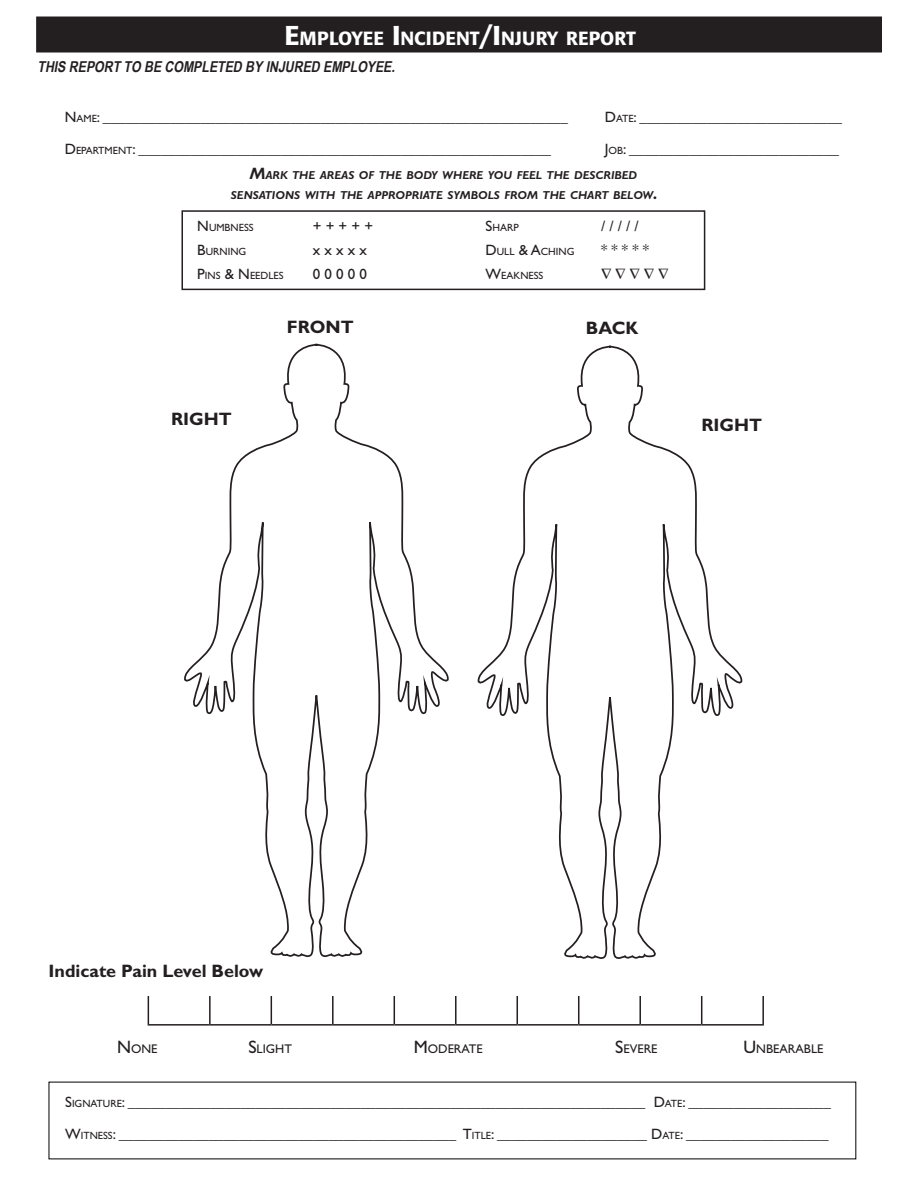
<style>
.page{position:relative;width:918px;height:1188px;background:#fff}
.page>*{position:absolute;margin:0;border:0;box-sizing:border-box;transform-origin:0 0}
.t1{font:500 18.9px "Formata";color:#fff}
.t2{font:700 18px "Gill Sans";color:#231f20}
.t3{font:15px "Gill Sans";color:#231f20}
.t4{font:15px "Gill Sans";color:#231f20}
.t5{font:italic 700 15px "Arial Narrow Special G1";color:#231f20}
.t6{font:12.6px "Gill Sans";color:#231f20}
.t7{font:italic 700 11.55px/19.8px "Gill Sans";color:#231f20;text-align:center}
.t8{font:10.5px "Gill Sans";color:#231f20}
.s1{font-size:27px}
.s2{font-style:inherit}
.s3{font-size:10.5px}
.s4{font-size:16.5px}
.s5{font-size:15px}
.s6{font-size:18px}
</style>
<div class="page">
<svg style="left:184px;top:343px;width:265px;height:615px"></svg>
<svg style="left:478px;top:345px;width:265px;height:614px"></svg>
<hr style="left:148px;top:979px;width:1px;height:45px;background:#231f20">
<hr style="left:209px;top:979px;width:2px;height:45px;background:#231f20">
<hr style="left:271px;top:979px;width:1px;height:45px;background:#231f20">
<hr style="left:332px;top:979px;width:2px;height:45px;background:#231f20">
<hr style="left:394px;top:979px;width:1px;height:45px;background:#231f20">
<hr style="left:455px;top:979px;width:2px;height:45px;background:#231f20">
<hr style="left:517px;top:979px;width:1px;height:45px;background:#231f20">
<hr style="left:578px;top:979px;width:1px;height:45px;background:#231f20">
<hr style="left:639px;top:979px;width:2px;height:45px;background:#231f20">
<hr style="left:701px;top:979px;width:1px;height:45px;background:#231f20">
<hr style="left:762px;top:979px;width:2px;height:45px;background:#231f20">
<hr style="left:148px;top:1024px;width:62px;height:2px;background:#231f20">
<hr style="left:210px;top:1024px;width:61px;height:2px;background:#231f20">
<hr style="left:271px;top:1024px;width:62px;height:2px;background:#231f20">
<hr style="left:333px;top:1024px;width:61px;height:2px;background:#231f20">
<hr style="left:394px;top:1024px;width:62px;height:2px;background:#231f20">
<hr style="left:456px;top:1024px;width:61px;height:2px;background:#231f20">
<hr style="left:517px;top:1024px;width:62px;height:2px;background:#231f20">
<hr style="left:579px;top:1024px;width:61px;height:2px;background:#231f20">
<hr style="left:640px;top:1024px;width:62px;height:2px;background:#231f20">
<hr style="left:702px;top:1024px;width:62px;height:2px;background:#231f20">
<div style="left:140px;top:974px;width:631px;height:22px;background:#fff"></div>
<div style="left:182px;top:210px;width:523px;height:80px;border:2px solid #231f20"></div>
<div style="left:37px;top:17px;width:844px;height:35px;background:#231f20"></div>
<div style="left:36px;top:16px;width:846px;height:36px;border:2px solid #231f20"></div>
<p class="t1" style="left:284px;top:26px;width:353px"><span class="s1">E</span>MPLOYEE <span class="s1">I</span>NCIDENT<span class="s1">/I</span>NJURY REPORT</p>
<p class="t5" style="left:38px;top:57px;width:362px">THIS REPORT TO BE COMPLETED BY INJURED EMPLOYEE.</p>
<p class="t3" style="left:65px;top:109px;width:505px"><span class="s2">N</span> <span class="s3">AME</span><span class="s2">:</span> ______________________________________________________________</p>
<p class="t3" style="left:605px;top:109px;width:239px"><span class="s2">D</span><span class="s3">ATE</span><span class="s2">:</span> ___________________________</p>
<p class="t3" style="left:65px;top:140px;width:488px"><span class="s2">D</span><span class="s3">EPARTMENT</span><span class="s2">:</span> _______________________________________________________</p>
<p class="t3" style="left:605px;top:140px;width:236px"><span class="s2">J</span><span class="s3">OB</span><span class="s2">:</span> ____________________________</p>
<p class="t7" style="left:231px;top:166px;width:428px"><span class="s4">M</span>ARK THE AREAS OF THE BODY WHERE YOU FEEL THE DESCRIBED<br>SENSATIONS WITH THE APPROPRIATE SYMBOLS FROM THE CHART BELOW<span class="s4">.</span></p>
<p class="t8" style="left:197px;top:221px;width:53px"><span class="s5">N</span>UMBNESS</p>
<p class="t3" style="left:313px;top:217px;width:62px">+ + + + +</p>
<p class="t8" style="left:197px;top:245px;width:51px"><span class="s5">B</span>URNING</p>
<p class="t3" style="left:313px;top:241px;width:56px">x x x x x</p>
<p class="t8" style="left:197px;top:269px;width:87px"><span class="s5">P</span>INS <span class="s5">&amp; N</span> EEDLES</p>
<p class="t3" style="left:313px;top:265px;width:56px">0 0 0 0 0</p>
<p class="t8" style="left:486px;top:221px;width:35px"><span class="s5">S</span>HARP</p>
<p class="t3" style="left:601px;top:217px;width:39px">/ / / / /</p>
<p class="t8" style="left:486px;top:245px;width:90px"><span class="s5">D</span>ULL <span class="s5">&amp; A</span>CHING</p>
<p class="t3" style="left:601px;top:241px;width:49px">* * * * *</p>
<p class="t8" style="left:486px;top:269px;width:54px"><span class="s5">W</span>EAKNESS</p>
<p class="t2" style="left:287px;top:316px;width:68px">FRONT</p>
<p class="t2" style="left:586px;top:317px;width:54px">BACK</p>
<p class="t2" style="left:171px;top:408px;width:62px">RIGHT</p>
<p class="t2" style="left:701px;top:414px;width:62px">RIGHT</p>
<p class="t2" style="left:49px;top:960px;width:216px">Indicate Pain Level Below</p>
<p class="t6" style="left:117px;top:1042px;width:42px"><span class="s6">N</span>ONE</p>
<p class="t6" style="left:248px;top:1042px;width:45px"><span class="s6">S</span>LIGHT</p>
<p class="t6" style="left:414px;top:1042px;width:70px"><span class="s6">M</span>ODERATE</p>
<p class="t6" style="left:615px;top:1042px;width:44px"><span class="s6">S</span>EVERE</p>
<p class="t6" style="left:744px;top:1042px;width:81px"><span class="s6">U</span> NBEARABLE</p>
<p class="t4" style="left:65px;top:1094px;width:767px">S<span class="s3">IGNATURE</span>: _____________________________________________________________________ D<span class="s3">ATE</span>: ___________________</p>
<p class="t4" style="left:65px;top:1125px;width:765px">W<span class="s3">ITNESS</span> : _____________________________________________ T<span class="s3">ITLE</span>: ____________________ D<span class="s3">ATE</span>: ___________________</p>
</div>
